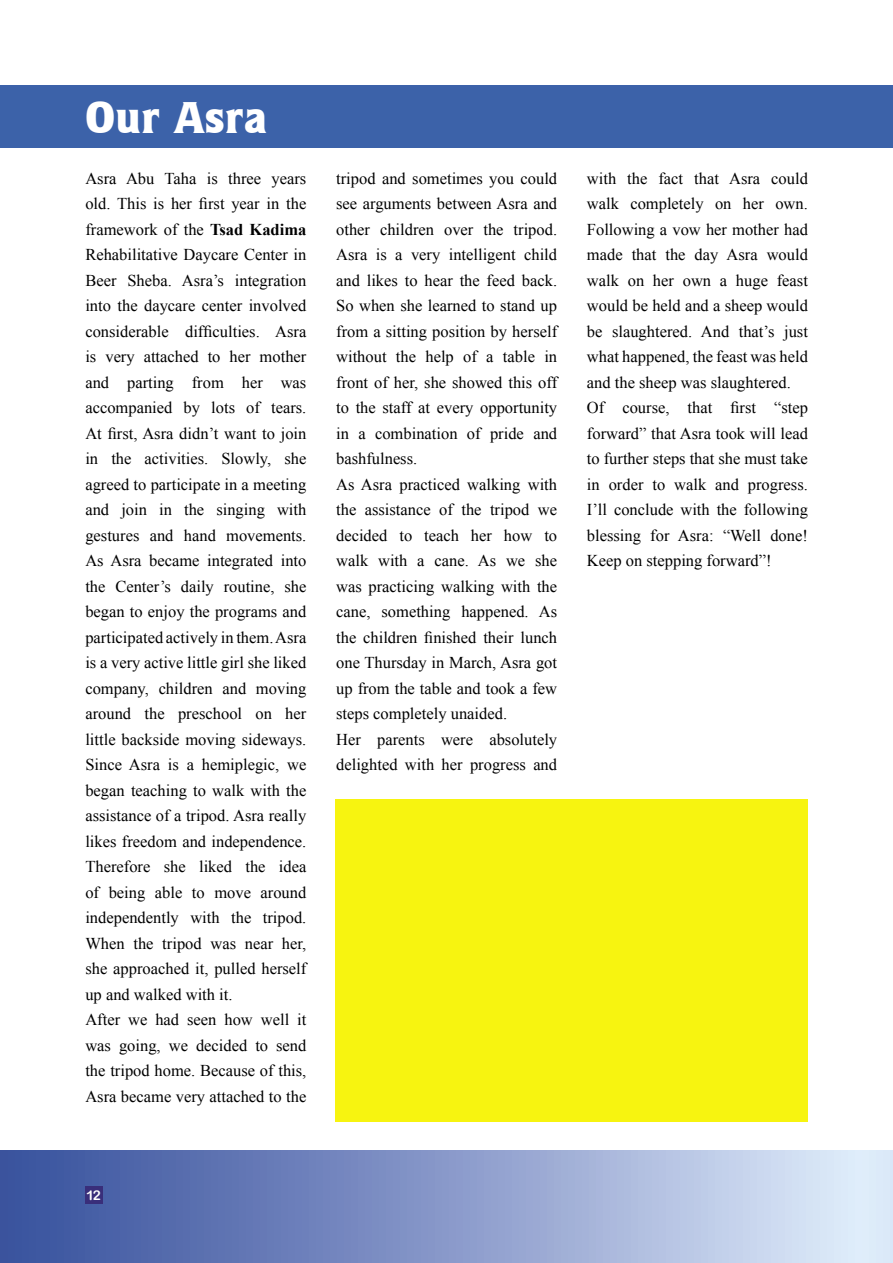
<style>
.page{position:relative;width:893px;height:1263px;background:#fff}
.page>*{position:absolute;margin:0;border:0;box-sizing:border-box;transform-origin:0 0}
.BodyText{font:900 45px "Quorum IT Cby BT";color:#fff}
.BodyText-2{font:16.5px/25.5px "Times New Roman";color:#000;text-align:justify}
.BodyText-3{font:13.5px "Arial Rounded MT Bold";color:#fff}
.s1{font-weight:700}
</style>
<div class="page">
<div style="left:0;top:1150px;width:893px;height:113px;background:linear-gradient(to right,#334c9a,#e3edfc)"></div>
<div style="left:0;top:85px;width:893px;height:63px;background:#3c62a9"></div>
<div style="left:85px;top:1186px;width:17px;height:17px;background:#392e7a"></div>
<div style="left:336px;top:799px;width:472px;height:323px;background:#f7f410"></div>
<p class="BodyText" style="left:85px;top:90px;width:184px">Our Asra</p>
<p class="BodyText-2" style="left:85px;top:165px;width:223px">Asra Abu Taha is three years old. This is her first year in the framework of the <span class="s1">Tsad Kadima </span>Rehabilitative Daycare Center in Beer Sheba. Asra’s integration into the daycare center involved considerable difficulties. Asra is very attached to her mother and parting from her was accompanied by lots of tears.<br>At first, Asra didn’t want to join in the activities. Slowly, she agreed to participate in a meeting and join in the singing with gestures and hand movements.<br>As Asra became integrated into the Center’s daily routine, she began to enjoy the programs and participated actively in them. Asra is a very active little girl she liked company, children and moving around the preschool on her little backside moving sideways.<br>Since Asra is a hemiplegic, we began teaching to walk with the assistance of a tripod. Asra really likes freedom and independence.<br>Therefore she liked the idea of being able to move around independently with the tripod.<br>When the tripod was near her, she approached it, pulled herself up and walked with it.</p>
<p class="BodyText-2" style="left:85px;top:1007px;width:223px">After we had seen how well it was going, we decided to send the tripod home. Because of this, Asra became very attached to the</p>
<p class="BodyText-2" style="left:336px;top:165px;width:223px">tripod and sometimes you could see arguments between Asra and other children over the tripod.<br>Asra is a very intelligent child and likes to hear the feed back.<br>So when she learned to stand up from a sitting position by herself without the help of a table in front of her, she showed this off to the staff at every opportunity in a combination of pride and bashfulness.</p>
<p class="BodyText-2" style="left:336px;top:471px;width:223px">As Asra practiced walking with the assistance of the tripod we decided to teach her how to walk with a cane. As we she was practicing walking with the cane, something happened. As the children finished their lunch one Thursday in March, Asra got up from the table and took a few steps completely unaided.</p>
<p class="BodyText-2" style="left:336px;top:726px;width:222px">Her parents were absolutely delighted with her progress and</p>
<p class="BodyText-2" style="left:587px;top:165px;width:222px">with the fact that Asra could walk completely on her own.<br>Following a vow her mother had made that the day Asra would walk on her own a huge feast would be held and a sheep would be slaughtered. And that’s just what happened, the feast was held and the sheep was slaughtered.</p>
<p class="BodyText-2" style="left:587px;top:395px;width:223px">Of course, that first “step forward” that Asra took will lead to further steps that she must take in order to walk and progress.<br>I’ll conclude with the following blessing for Asra: “Well done!<br>Keep on stepping forward”!</p>
<p class="BodyText-3" style="left:86px;top:1187px;width:16px">12</p>
</div>
